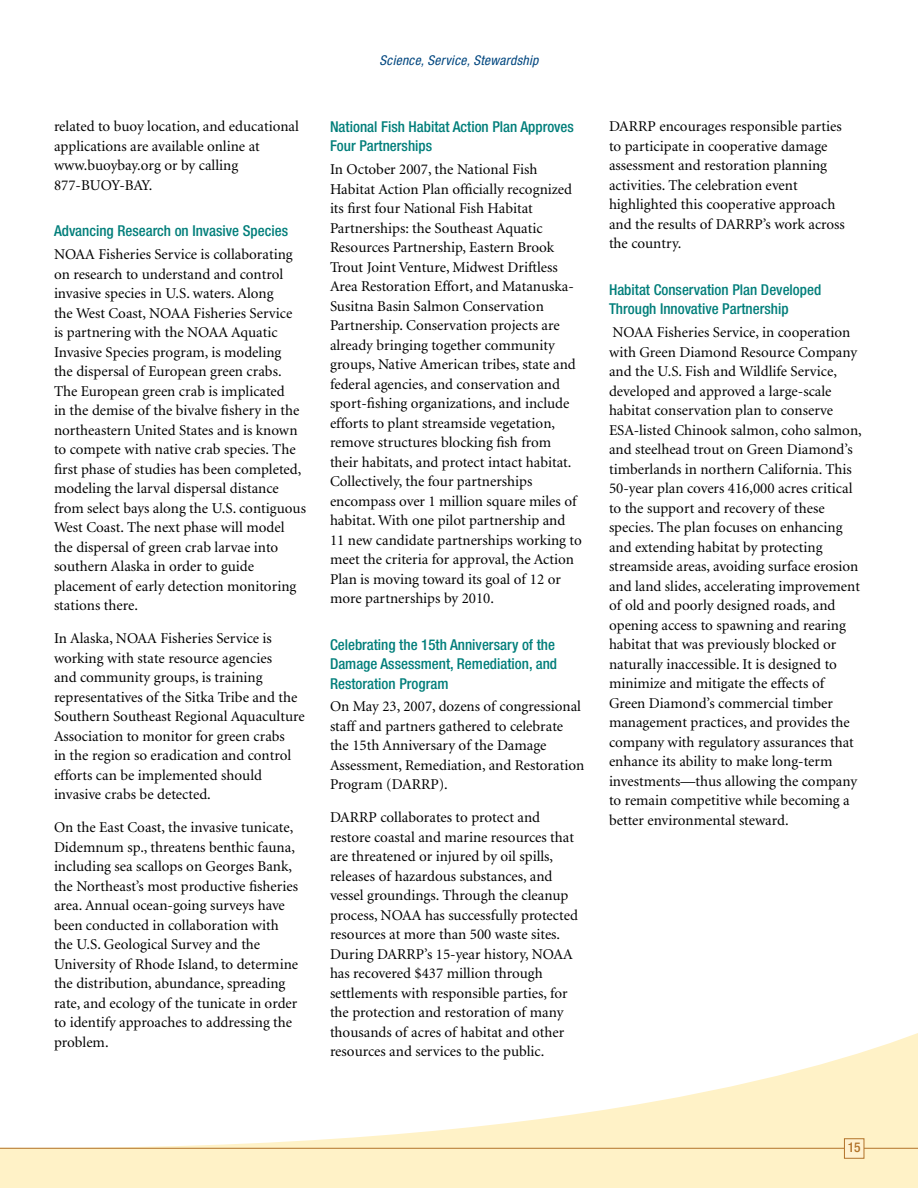
<style>
.page{position:relative;width:918px;height:1188px;background:#fff}
.page>*{position:absolute;margin:0;border:0;box-sizing:border-box;transform-origin:0 0}
.t1{font:15px/19.5px "Minion";color:#000}
.t2{font:500 condensed 15px/19.5px "Helvetica Neue";color:#007e7a}
.t3{font:italic condensed 13.5px "Helvetica Neue";letter-spacing:.025em;color:#00467f}
.t4{font:500 condensed 13.5px "Helvetica Neue";color:#b27329}
</style>
<div class="page">
<svg style="left:0;top:1033px;width:918px;height:155px"></svg>
<hr style="left:0;top:1148px;width:918px;height:1px;background:#b27329">
<div style="left:844px;top:1139px;width:20px;height:19px;background:#fff1cf"></div>
<p class="t1" style="left:54px;top:117px;width:246px">related to buoy location, and educational applications are available online at www.buoybay.org or by calling<br>877-BUOY-BAY.</p>
<p class="t2" style="left:54px;top:221px;width:236px">Advancing Research on Invasive Species</p>
<p class="t1" style="left:54px;top:245px;width:254px">NOAA Fisheries Service is collaborating on research to understand and control invasive species in U.S. waters. Along<br>the West Coast, NOAA Fisheries Service<br>is partnering with the NOAA Aquatic Invasive Species program, is modeling<br>the dispersal of European green crabs.<br>The European green crab is implicated<br>in the demise of the bivalve fishery in the northeastern United States and is known to compete with native crab species. The first phase of studies has been completed, modeling the larval dispersal distance from select bays along the U.S. contiguous West Coast. The next phase will model the dispersal of green crab larvae into southern Alaska in order to guide placement of early detection monitoring stations there.</p>
<p class="t1" style="left:54px;top:629px;width:252px">In Alaska, NOAA Fisheries Service is working with state resource agencies<br>and community groups, is training representatives of the Sitka Tribe and the Southern Southeast Regional Aquaculture Association to monitor for green crabs<br>in the region so eradication and control efforts can be implemented should invasive crabs be detected.</p>
<p class="t1" style="left:54px;top:818px;width:246px">On the East Coast, the invasive tunicate, Didemnum sp., threatens benthic fauna, including sea scallops on Georges Bank, the Northeast’s most productive fisheries area. Annual ocean-going surveys have been conducted in collaboration with the U.S. Geological Survey and the University of Rhode Island, to determine the distribution, abundance, spreading rate, and ecology of the tunicate in order to identify approaches to addressing the problem.</p>
<p class="t3" style="left:380px;top:52px;width:160px">Science, Service, Stewardship</p>
<p class="t2" style="left:330px;top:116px;width:245px">National Fish Habitat Action Plan Approves<br>Four Partnerships</p>
<p class="t1" style="left:330px;top:160px;width:253px">In October 2007, the National Fish Habitat Action Plan officially recognized its first four National Fish Habitat Partnerships: the Southeast Aquatic Resources Partnership, Eastern Brook Trout Joint Venture, Midwest Driftless Area Restoration Effort, and Matanuska-Susitna Basin Salmon Conservation Partnership. Conservation projects are already bringing together community groups, Native American tribes, state and federal agencies, and conservation and sport-fishing organizations, and include efforts to plant streamside vegetation, remove structures blocking fish from their habitats, and protect intact habitat.<br>Collectively, the four partnerships encompass over 1 million square miles of habitat. With one pilot partnership and 11 new candidate partnerships working to meet the criteria for approval, the Action Plan is moving toward its goal of 12 or more partnerships by 2010.</p>
<p class="t2" style="left:330px;top:634px;width:229px">Celebrating the 15th Anniversary of the<br>Damage Assessment, Remediation, and<br>Restoration Program</p>
<p class="t1" style="left:330px;top:697px;width:256px">On May 23, 2007, dozens of congressional staff and partners gathered to celebrate the 15th Anniversary of the Damage Assessment, Remediation, and Restoration Program (DARRP).</p>
<p class="t1" style="left:330px;top:808px;width:249px">DARRP collaborates to protect and restore coastal and marine resources that are threatened or injured by oil spills, releases of hazardous substances, and vessel groundings. Through the cleanup process, NOAA has successfully protected resources at more than 500 waste sites.<br>During DARRP’s 15-year history, NOAA has recovered $437 million through settlements with responsible parties, for the protection and restoration of many thousands of acres of habitat and other resources and services to the public.</p>
<p class="t1" style="left:609px;top:117px;width:237px">DARRP encourages responsible parties to participate in cooperative damage assessment and restoration planning activities. The celebration event highlighted this cooperative approach and the results of DARRP’s work across the country.</p>
<p class="t2" style="left:609px;top:280px;width:214px">Habitat Conservation Plan Developed<br>Through Innovative Partnership</p>
<p class="t1" style="left:609px;top:323px;width:254px">NOAA Fisheries Service, in cooperation with Green Diamond Resource Company and the U.S. Fish and Wildlife Service, developed and approved a large-scale habitat conservation plan to conserve ESA-listed Chinook salmon, coho salmon, and steelhead trout on Green Diamond’s timberlands in northern California. This 50-year plan covers 416,000 acres critical to the support and recovery of these species. The plan focuses on enhancing and extending habitat by protecting streamside areas, avoiding surface erosion and land slides, accelerating improvement of old and poorly designed roads, and opening access to spawning and rearing habitat that was previously blocked or naturally inaccessible. It is designed to minimize and mitigate the effects of Green Diamond’s commercial timber management practices, and provides the company with regulatory assurances that enhance its ability to make long-term investments—thus allowing the company to remain competitive while becoming a better environmental steward.</p>
<p class="t4" style="left:848px;top:1139px;width:14px">15</p>
</div>
